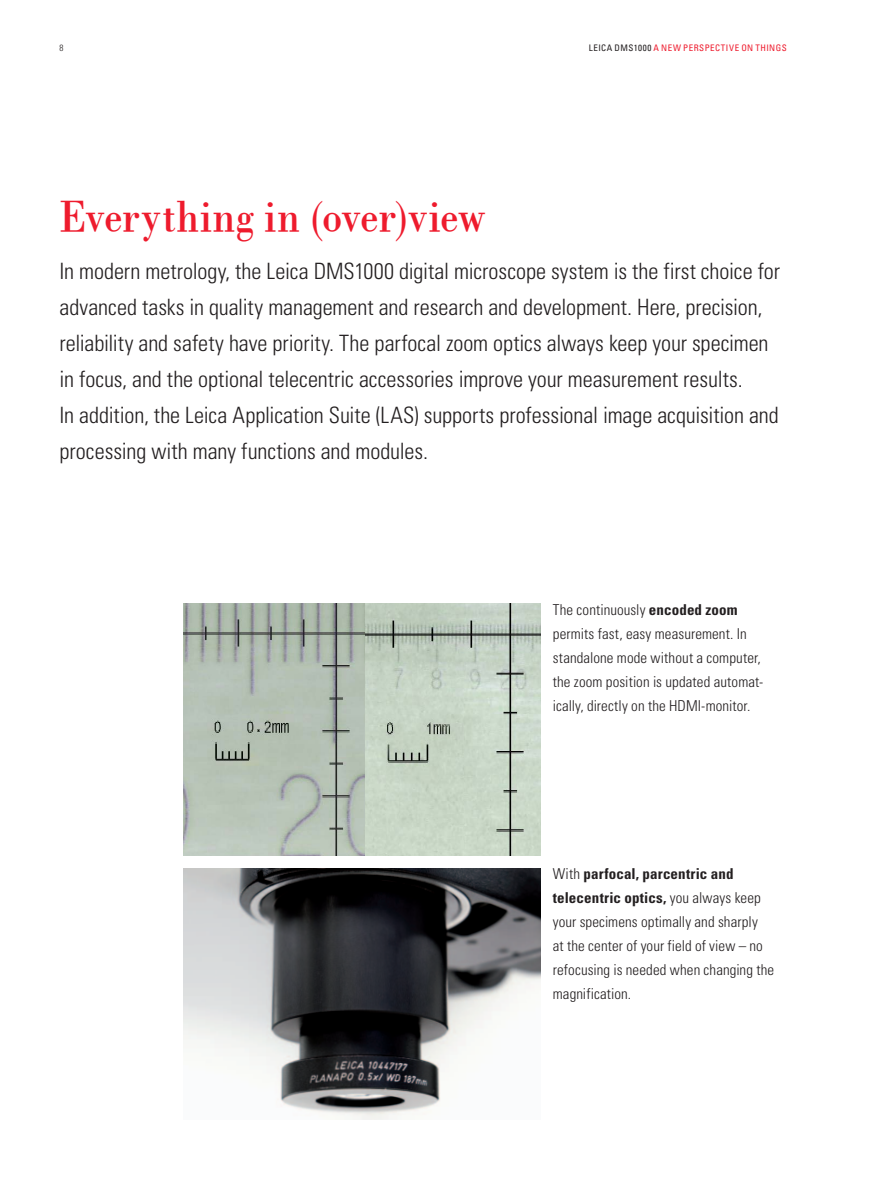
<style>
.page{position:relative;width:893px;height:1191px;background:#fff}
.page>*{position:absolute;margin:0;border:0;box-sizing:border-box;transform-origin:0 0}
.t1{font:45px "Leicana";letter-spacing:.01em;color:#ee1b2d}
.t2{font:300 condensed 22.5px/36px "Univers LT Std";letter-spacing:-.005em;color:#231f20}
.t3{font:300 condensed 15px/24px "Univers LT Std";letter-spacing:.005em;color:#231f20}
.t4{font:condensed 9px "Univers LT Std";letter-spacing:.055em;color:#ee1b2d}
.t5{font:300 condensed 9px "Univers LT Std";color:#231f20}
.s1{color:#231f20}
.s2{font-weight:700}
</style>
<div class="page">
<img style="left:183px;top:868px;width:357px;height:251px">
<img style="left:365px;top:604px;width:175px;height:251px">
<img style="left:183px;top:604px;width:182px;height:251px">
<p class="t5" style="left:60px;top:42px;width:5px">8</p>
<p class="t4" style="left:589px;top:42px;width:199px"><span class="s1">LEICA DMS1000</span> A NEW PERSPECTIVE ON THINGS</p>
<h1 class="t1" style="left:60px;top:188px;width:427px">Everything in (over)view</h1>
<p class="t2" style="left:60px;top:253px;width:722px">In modern metrology, the Leica DMS1000 digital microscope system is the first choice for advanced tasks in quality management and research and development. Here, precision, reliability and safety have priority. The parfocal zoom optics always keep your specimen in focus, and the optional telecentric accessories improve your measurement results.<br>In addition, the Leica Application Suite (LAS) supports professional image acquisition and processing with many functions and modules.</p>
<p class="t3" style="left:553px;top:597px;width:211px">The continuously <span class="s2">encoded zoom </span>permits fast, easy measurement. In standalone mode without a computer, the zoom position is updated automat&shy;ically, directly on the HDMI-monitor.</p>
<p class="t3" style="left:553px;top:862px;width:223px">With <span class="s2">parfocal, parcentric and telecentric optics,</span> you always keep your specimens optimally and sharply<br>at the center of your field of view – no refocusing is needed when changing the magnification.</p>
</div>
